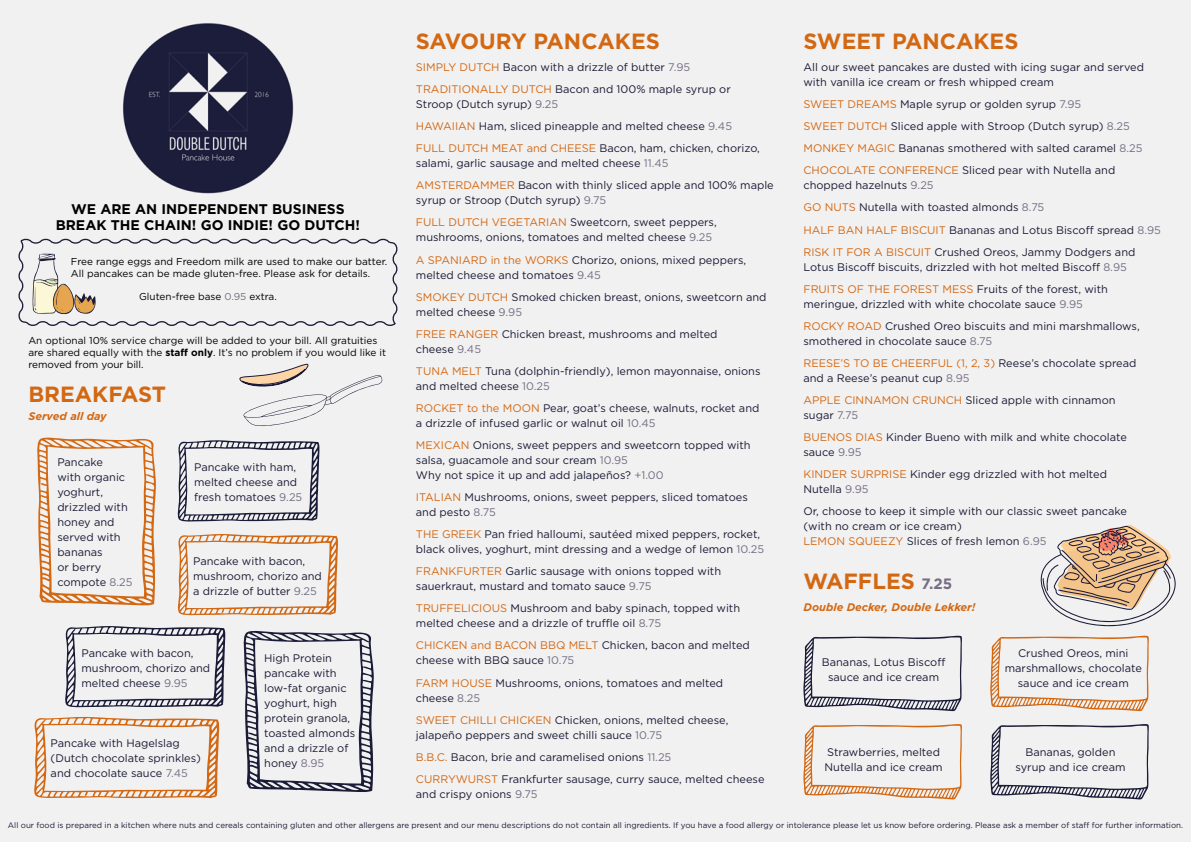
<style>
.page{position:relative;width:1191px;height:842px;background:#f2f1f1}
.page>*{position:absolute;margin:0;border:0;box-sizing:border-box;transform-origin:0 0}
.t1{font:700 22px "Gotham";color:#d36813}
.t2{font:700 14px/16.8px "Gotham";color:#000;text-align:center}
.t3{font:11px/15px "Gotham";color:#1a1b36}
.t4{font:italic 700 11px "Gotham";color:#d36813}
.t5{font:10px/12px "Gotham";color:#000}
.t6{font:8px "Gotham";color:#1a1b36}
.s1{color:#756e84}
.s2{font-weight:700}
.s3{color:#d36813}
.s4{font-size:15px;color:#756e84}
</style>
<div class="page">
<img style="left:123px;top:23px;width:171px;height:171px">
<svg style="left:803px;top:636px;width:159px;height:75px"></svg>
<svg style="left:803px;top:724px;width:159px;height:76px"></svg>
<svg style="left:990px;top:525px;width:186px;height:186px"></svg>
<svg style="left:990px;top:724px;width:159px;height:76px"></svg>
<svg style="left:243px;top:630px;width:131px;height:162px"></svg>
<svg style="left:34px;top:717px;width:186px;height:81px"></svg>
<svg style="left:177px;top:440px;width:143px;height:82px"></svg>
<svg style="left:65px;top:626px;width:161px;height:81px"></svg>
<svg style="left:177px;top:534px;width:161px;height:81px"></svg>
<svg style="left:37px;top:437px;width:119px;height:169px"></svg>
<svg style="left:239px;top:363px;width:143px;height:64px"></svg>
<svg style="left:18px;top:238px;width:380px;height:88px"></svg>
<p class="t2" style="left:56px;top:200px;width:306px">WE ARE AN INDEPENDENT BUSINESS<br>BREAK THE CHAIN! GO INDIE! GO DUTCH!</p>
<p class="t5" style="left:71px;top:255px;width:318px">Free range eggs and Freedom milk are used to make our batter.<br>All pancakes can be made gluten-free. Please ask for details.</p>
<p class="t5" style="left:139px;top:291px;width:139px">Gluten-free base <span class="s1">0.95</span> extra.</p>
<p class="t5" style="left:28px;top:334px;width:359px">An optional 10% service charge will be added to your bill. All gratuities are shared equally with the <span class="s2">staff only</span>. It’s no problem if you would like it removed from your bill.</p>
<h1 class="t1" style="left:28px;top:382px;width:139px">BREAKFAST</h1>
<p class="t4" style="left:28px;top:410px;width:80px">Served all day</p>
<p class="t3" style="left:57px;top:454px;width:77px">Pancake<br>with organic yoghurt, drizzled with honey and served with bananas<br>or berry compote <span class="s1">8.25</span></p>
<p class="t3" style="left:194px;top:459px;width:110px">Pancake with ham, melted cheese and fresh tomatoes <span class="s1">9.25</span></p>
<p class="t3" style="left:193px;top:553px;width:130px">Pancake with bacon, mushroom, chorizo and a drizzle of butter <span class="s1">9.25</span></p>
<p class="t3" style="left:81px;top:645px;width:130px">Pancake with bacon, mushroom, chorizo and melted cheese <span class="s1">9.95</span></p>
<p class="t3" style="left:51px;top:736px;width:152px">Pancake with Hagelslag (Dutch chocolate sprinkles) and chocolate sauce <span class="s1">7.45</span></p>
<p class="t3" style="left:264px;top:650px;width:92px">High Protein pancake with low-fat organic yoghurt, high protein granola, toasted almonds and a drizzle of honey <span class="s1">8.95</span></p>
<h1 class="t1" style="left:416px;top:28px;width:245px">SAVOURY PANCAKES</h1>
<p class="t3" style="left:416px;top:56px;width:316px;line-height:22.1px"><span class="s3">SIMPLY DUTCH</span> Bacon with a drizzle of butter <span class="s1">7.95<br></span><span class="s3">TRADITIONALLY DUTCH</span> Bacon and 100% maple syrup or</p>
<p class="t3" style="left:416px;top:93px;width:345px;line-height:22.1px">Stroop (Dutch syrup) <span class="s1">9.25<br></span><span class="s3">HAWAIIAN</span> Ham, sliced pineapple and melted cheese <span class="s1">9.45<br></span><span class="s3">FULL DUTCH MEAT and CHEESE</span> Bacon, ham, chicken, chorizo,</p>
<p class="t3" style="left:416px;top:152px;width:359px;line-height:22.1px">salami, garlic sausage and melted cheese <span class="s1">11.45<br></span><span class="s3">AMSTERDAMMER</span> Bacon with thinly sliced apple and 100% maple</p>
<p class="t3" style="left:416px;top:189px;width:302px;line-height:22.1px">syrup or Stroop (Dutch syrup) <span class="s1">9.75<br></span><span class="s3">FULL DUTCH VEGETARIAN</span> Sweetcorn, sweet peppers,</p>
<p class="t3" style="left:416px;top:226px;width:332px;line-height:22.1px">mushrooms, onions, tomatoes and melted cheese <span class="s1">9.25<br></span><span class="s3">A SPANIARD in the WORKS</span> Chorizo, onions, mixed peppers,</p>
<p class="t3" style="left:416px;top:263px;width:352px;line-height:22.1px">melted cheese and tomatoes <span class="s1">9.45<br></span><span class="s3">SMOKEY DUTCH</span> Smoked chicken breast, onions, sweetcorn and</p>
<p class="t3" style="left:416px;top:300px;width:303px;line-height:22.1px">melted cheese <span class="s1">9.95<br></span><span class="s3">FREE RANGER</span> Chicken breast, mushrooms and melted</p>
<p class="t3" style="left:416px;top:338px;width:346px;line-height:22.1px">cheese <span class="s1">9.45<br></span><span class="s3">TUNA MELT</span> Tuna (dolphin-friendly), lemon mayonnaise, onions</p>
<p class="t3" style="left:416px;top:375px;width:345px;line-height:22.1px">and melted cheese <span class="s1">10.25<br></span><span class="s3">ROCKET to the MOON</span> Pear, goat’s cheese, walnuts, rocket and</p>
<p class="t3" style="left:416px;top:412px;width:336px;line-height:22.1px">a drizzle of infused garlic or walnut oil <span class="s1">10.45<br></span><span class="s3">MEXICAN</span> Onions, sweet peppers and sweetcorn topped with</p>
<p class="t3" style="left:416px;top:452px;width:249px">salsa, guacamole and sour cream <span class="s1">10.95<br></span>Why not spice it up and add jalapeños? <span class="s1">+1.00</span></p>
<p class="t3" style="left:416px;top:489px;width:333px"><span class="s3">ITALIAN</span> Mushrooms, onions, sweet peppers, sliced tomatoes and pesto <span class="s1">8.75</span></p>
<p class="t3" style="left:416px;top:527px;width:350px"><span class="s3">THE GREEK</span> Pan fried halloumi, sautéed mixed peppers, rocket, black olives, yoghurt, mint dressing and a wedge of lemon <span class="s1">10.25</span></p>
<p class="t3" style="left:416px;top:564px;width:307px"><span class="s3">FRANKFURTER</span> Garlic sausage with onions topped with sauerkraut, mustard and tomato sauce <span class="s1">9.75</span></p>
<p class="t3" style="left:416px;top:601px;width:326px"><span class="s3">TRUFFELICIOUS</span> Mushroom and baby spinach, topped with melted cheese and a drizzle of truffle oil <span class="s1">8.75</span></p>
<p class="t3" style="left:416px;top:638px;width:335px"><span class="s3">CHICKEN and BACON BBQ MELT</span> Chicken, bacon and melted cheese with BBQ sauce <span class="s1">10.75</span></p>
<p class="t3" style="left:416px;top:675px;width:309px"><span class="s3">FARM HOUSE</span> Mushrooms, onions, tomatoes and melted cheese <span class="s1">8.25</span></p>
<p class="t3" style="left:416px;top:712px;width:314px"><span class="s3">SWEET CHILLI CHICKEN</span> Chicken, onions, melted cheese, jalapeño peppers and sweet chilli sauce <span class="s1">10.75</span></p>
<p class="t3" style="left:416px;top:746px;width:350px;line-height:22.1px"><span class="s3">B.B.C.</span> Bacon, brie and caramelised onions <span class="s1">11.25<br></span><span class="s3">CURRYWURST</span> Frankfurter sausage, curry sauce, melted cheese</p>
<p class="t3" style="left:416px;top:786px;width:123px">and crispy onions <span class="s1">9.75</span></p>
<h1 class="t1" style="left:803px;top:28px;width:216px">SWEET PANCAKES</h1>
<p class="t3" style="left:803px;top:59px;width:342px">All our sweet pancakes are dusted with icing sugar and served with vanilla ice cream or fresh whipped cream</p>
<p class="t3" style="left:803px;top:93px;width:340px;line-height:22.1px"><span class="s3">SWEET DREAMS</span> Maple syrup or golden syrup <span class="s1">7.95<br></span><span class="s3">SWEET DUTCH</span> Sliced apple with Stroop (Dutch syrup) <span class="s1">8.25<br></span><span class="s3">MONKEY MAGIC</span> Bananas smothered with salted caramel <span class="s1">8.25<br></span><span class="s3">CHOCOLATE CONFERENCE</span> Sliced pear with Nutella and</p>
<p class="t3" style="left:803px;top:174px;width:359px;line-height:22.1px">chopped hazelnuts <span class="s1">9.25<br></span><span class="s3">GO NUTS</span> Nutella with toasted almonds <span class="s1">8.75<br></span><span class="s3">HALF BAN HALF BISCUIT</span> Bananas and Lotus Biscoff spread <span class="s1">8.95<br></span><span class="s3">RISK IT FOR A BISCUIT</span> Crushed Oreos, Jammy Dodgers and</p>
<p class="t3" style="left:803px;top:255px;width:325px;line-height:22.1px">Lotus Biscoff biscuits, drizzled with hot melted Biscoff <span class="s1">8.95<br></span><span class="s3">FRUITS OF THE FOREST MESS</span> Fruits of the forest, with</p>
<p class="t3" style="left:803px;top:293px;width:338px;line-height:22.1px">meringue, drizzled with white chocolate sauce <span class="s1">9.95<br></span><span class="s3">ROCKY ROAD</span> Crushed Oreo biscuits and mini marshmallows,</p>
<p class="t3" style="left:803px;top:330px;width:334px;line-height:22.1px">smothered in chocolate sauce <span class="s1">8.75<br></span><span class="s3">REESE’S TO BE CHEERFUL (1, 2, 3)</span> Reese’s chocolate spread</p>
<p class="t3" style="left:803px;top:367px;width:314px;line-height:22.1px">and a Reese’s peanut cup <span class="s1">8.95<br></span><span class="s3">APPLE CINNAMON CRUNCH</span> Sliced apple with cinnamon</p>
<p class="t3" style="left:803px;top:404px;width:325px;line-height:22.1px">sugar <span class="s1">7.75<br></span><span class="s3">BUENOS DIAS</span> Kinder Bueno with milk and white chocolate</p>
<p class="t3" style="left:803px;top:441px;width:305px;line-height:22.1px">sauce <span class="s1">9.95<br></span><span class="s3">KINDER SURPRISE</span> Kinder egg drizzled with hot melted</p>
<p class="t3" style="left:803px;top:478px;width:325px;line-height:22.1px">Nutella <span class="s1">9.95<br></span>Or, choose to keep it simple with our classic sweet pancake</p>
<p class="t3" style="left:803px;top:519px;width:244px">(with no cream or ice cream)<br><span class="s3">LEMON SQUEEZY</span> Slices of fresh lemon <span class="s1">6.95</span></p>
<h1 class="t1" style="left:803px;top:568px;width:150px">WAFFLES <span class="s4">7.25</span></h1>
<p class="t4" style="left:803px;top:601px;width:173px">Double Decker, Double Lekker!</p>
<p class="t3" style="left:822px;top:654px;width:125px;text-align:center">Bananas, Lotus Biscoff sauce and ice cream</p>
<p class="t3" style="left:824px;top:744px;width:120px">Strawberries, melted<br>Nutella and ice cream</p>
<p class="t3" style="left:1004px;top:645px;width:139px;text-align:center">Crushed Oreos, mini marshmallows, chocolate sauce and ice cream</p>
<p class="t3" style="left:1015px;top:744px;width:112px;text-align:center">Bananas, golden syrup and ice cream</p>
<p class="t6" style="left:8px;top:820px;width:1176px">All our food is prepared in a kitchen where nuts and cereals containing gluten and other allergens are present and our menu descriptions do not contain all ingredients. If you have a food allergy or intolerance please let us know before ordering. Please ask a member of staff for further information.</p>
</div>
